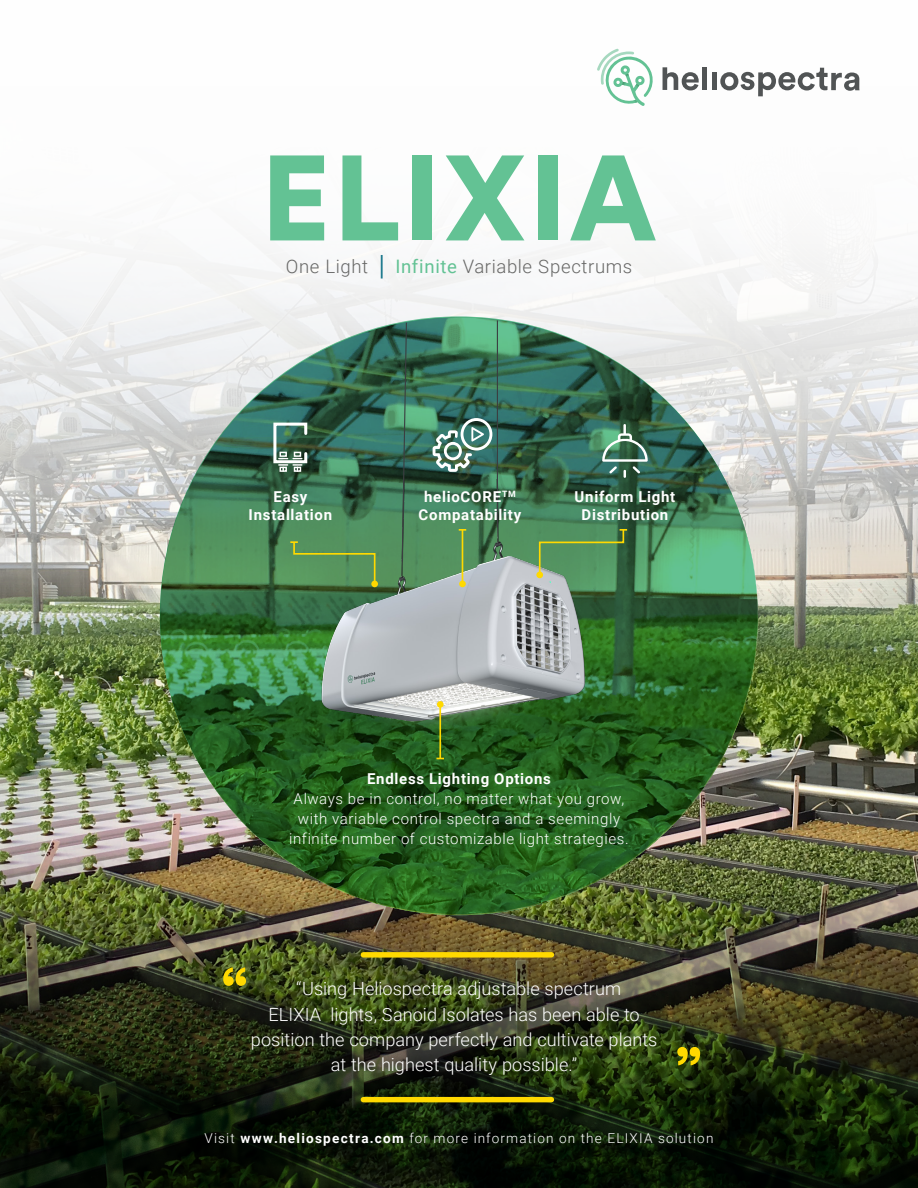
<style>
.page{position:relative;width:918px;height:1188px;background:#fff}
.page>*{position:absolute;margin:0;border:0;box-sizing:border-box;transform-origin:0 0}
.t1{font:900 119.85px "Circular Std";letter-spacing:.02em;color:#63c294}
.t2{font:300 18.6px "Roboto";letter-spacing:.035em;color:#676766}
.t3{font:300 18.15px/25.3px "Roboto";color:#fff;text-align:center}
.t4{font:300 15px/20px "Roboto";letter-spacing:.04em;color:#fff;text-align:center}
.t5{font:700 15px/18.3px "Roboto";letter-spacing:.05em;color:#fff;text-align:center}
.t6{font:300 13.5px "Roboto";letter-spacing:.09em;color:#fff}
.s1{font-weight:900;font-size:27.9px;color:#0f7186}
.s2{font-weight:400;color:#63c294}
.s3{font-weight:700}
</style>
<div class="page">
<img style="left:0;top:48px;width:918px;height:1140px">
<svg style="left:663px;top:67px;width:36px;height:23px"></svg>
<div style="left:702px;top:67px;width:5px;height:23px;background:#515455"></div>
<div style="left:712px;top:73px;width:5px;height:17px;background:#515455"></div>
<svg style="left:720px;top:68px;width:140px;height:28px"></svg>
<svg style="left:597px;top:49px;width:58px;height:57px"></svg>
<div style="left:363px;top:1097px;width:188px;height:5px;background:#ffd900"></div>
<div style="left:363px;top:952px;width:188px;height:6px;background:#ffd900"></div>
<svg style="left:223px;top:967px;width:23px;height:19px"></svg>
<svg style="left:677px;top:1047px;width:23px;height:18px"></svg>
<svg style="left:160px;top:316px;width:598px;height:598px;background:#2e673a"></svg>
<img style="left:194px;top:479px;width:520px;height:288px">
<hr style="left:439px;top:704px;width:2px;height:55px;background:#ffd900">
<div style="left:437px;top:701px;width:7px;height:7px;background:#ffd900;border-radius:50%"></div>
<hr style="left:462px;top:530px;width:1px;height:54px;background:#ffd900">
<div style="left:459px;top:581px;width:7px;height:6px;background:#ffd900;border-radius:50%"></div>
<svg style="left:459px;top:529px;width:7px;height:2px"></svg>
<div style="left:536px;top:572px;width:7px;height:6px;background:#ffd900;border-radius:50%"></div>
<svg style="left:538px;top:528px;width:89px;height:49px;background:#5b935b"></svg>
<svg style="left:272px;top:421px;width:37px;height:51px"></svg>
<svg style="left:401px;top:322px;width:7px;height:241px;background:#3d6f57"></svg>
<hr style="left:497px;top:320px;width:1px;height:207px;background:#3b3e41">
<div style="left:371px;top:581px;width:7px;height:6px;background:#ffd900;border-radius:50%"></div>
<svg style="left:290px;top:540px;width:86px;height:46px;background:#5f9758"></svg>
<svg style="left:602px;top:424px;width:46px;height:54px;background:#55836d"></svg>
<svg style="left:433px;top:418px;width:59px;height:54px"></svg>
<p class="t1" style="left:261px;top:119px;width:398px">ELIXIA</p>
<p class="t2" style="left:286px;top:253px;width:348px">One Light <span class="s1">|</span> <span class="s2">Infinite</span> Variable Spectrums</p>
<p class="t5" style="left:249px;top:487px;width:85px">Easy<br>Installation</p>
<p class="t5" style="left:575px;top:487px;width:102px">Uniform Light<br>Distribution</p>
<p class="t5" style="left:419px;top:487px;width:104px">helioCORE<sup>TM<br></sup>Compatability</p>
<p class="t5" style="left:367px;top:769px;width:185px">Endless Lighting Options</p>
<p class="t4" style="left:289px;top:788px;width:341px">Always be in control, no matter what you grow, with variable control spectra and a seemingly infinite number of customizable light strategies.</p>
<p class="t3" style="left:251px;top:975px;width:408px">“Using Heliospectra adjustable spectrum<br>ELIXIA lights, Sanoid Isolates has been able to position the company perfectly and cultivate plants at the highest quality possible.”</p>
<p class="t6" style="left:204px;top:1129px;width:511px">Visit <span class="s3">www.heliospectra.com</span> for more information on the ELIXIA solution</p>
</div>
